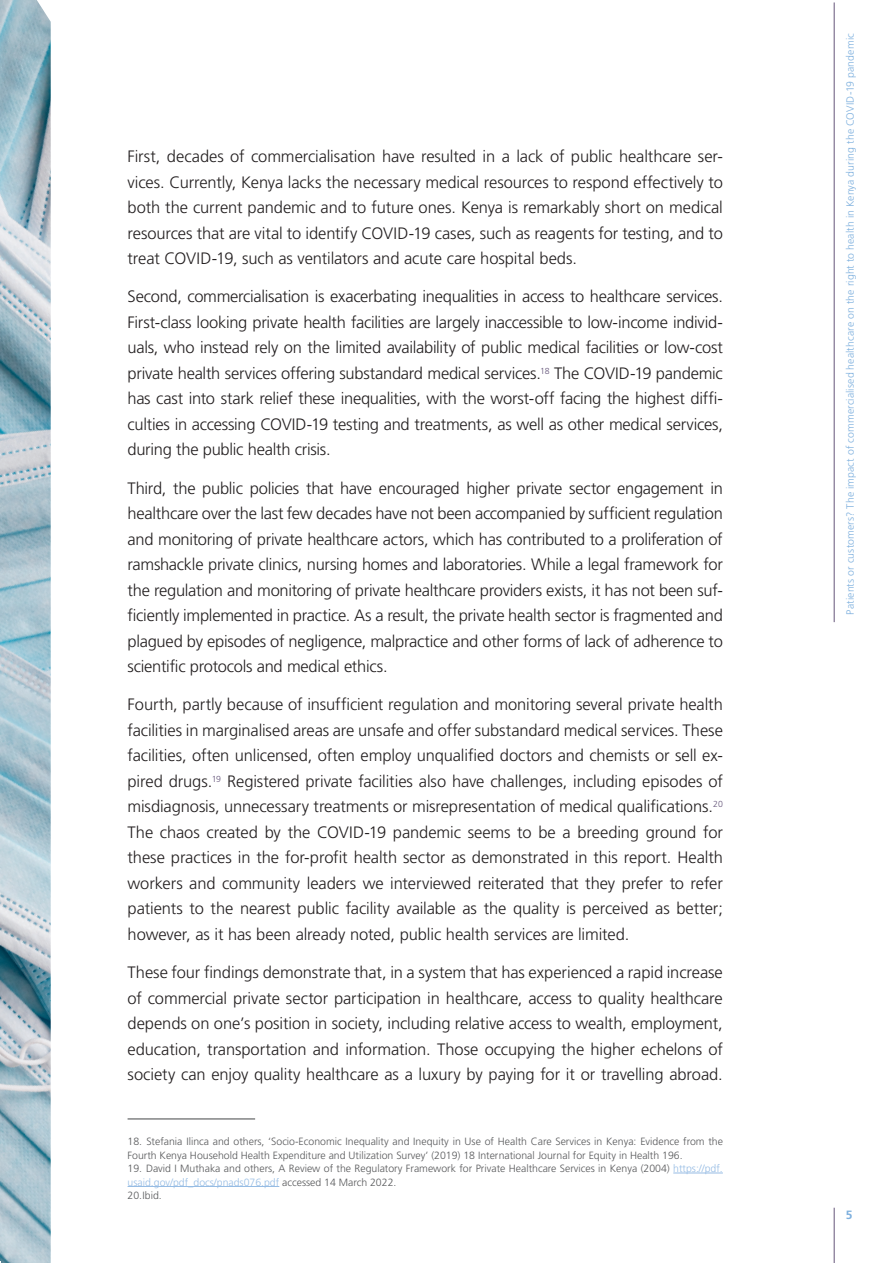
<style>
.page{position:relative;width:893px;height:1263px;background:#fff}
.page>*{position:absolute;margin:0;border:0;box-sizing:border-box;transform-origin:0 0}
.Parrafo-Base{font:16.5px/25.5px "Frutiger LT 45 Lt";letter-spacing:-.01em;color:#231f20;text-align:justify}
.t1{font:700 12px "Frutiger LT Std";color:#7eb0de}
.A_NOTA_PIE{font:10.5px/13.5px "Frutiger LT 45 Lt";color:#58595b}
.t2{font:300 10.5px "Frutiger LT Std";letter-spacing:.01em;color:#7eb0de}
.s1{color:#96bce4}
</style>
<div class="page">
<hr style="left:834px;top:1208px;width:1px;height:55px;background:#65557a">
<img style="left:0;top:0;width:51px;height:1263px">
<hr style="left:834px;top:2px;width:1px;height:620px;background:#65557a">
<hr style="left:128px;top:1118px;width:127px;height:1px;background:#58595b">
<hr style="left:673px;top:1173px;width:50px;height:1px;background:#96bce4">
<hr style="left:128px;top:1186px;width:151px;height:1px;background:#96bce4">
<p class="Parrafo-Base" style="left:128px;top:144px;width:597px">First, decades of commercialisation have resulted in a lack of public healthcare ser&shy;vices. Currently, Kenya lacks the necessary medical resources to respond effectively to both the current pandemic and to future ones. Kenya is remarkably short on medical resources that are vital to identify COVID-19 cases, such as reagents for testing, and to treat COVID-19, such as ventilators and acute care hospital beds.</p>
<p class="Parrafo-Base" style="left:128px;top:284px;width:597px">Second, commercialisation is exacerbating inequalities in access to healthcare services.<br>First-class looking private health facilities are largely inaccessible to low-income individ&shy;uals, who instead rely on the limited availability of public medical facilities or low-cost private health services offering substandard medical services.<sup>18</sup> The COVID-19 pandemic has cast into stark relief these inequalities, with the worst-off facing the highest diffi&shy;culties in accessing COVID-19 testing and treatments, as well as other medical services, during the public health crisis.</p>
<p class="Parrafo-Base" style="left:128px;top:475px;width:597px">Third, the public policies that have encouraged higher private sector engagement in healthcare over the last few decades have not been accompanied by sufficient regulation and monitoring of private healthcare actors, which has contributed to a proliferation of ramshackle private clinics, nursing homes and laboratories. While a legal framework for the regulation and monitoring of private healthcare providers exists, it has not been suf&shy;ficiently implemented in practice. As a result, the private health sector is fragmented and plagued by episodes of negligence, malpractice and other forms of lack of adherence to scientific protocols and medical ethics.</p>
<p class="Parrafo-Base" style="left:128px;top:692px;width:597px">Fourth, partly because of insufficient regulation and monitoring several private health facilities in marginalised areas are unsafe and offer substandard medical services. These facilities, often unlicensed, often employ unqualified doctors and chemists or sell ex&shy;pired drugs.<sup>19</sup> Registered private facilities also have challenges, including episodes of misdiagnosis, unnecessary treatments or misrepresentation of medical qualifications.<sup>20<br></sup>The chaos created by the COVID-19 pandemic seems to be a breeding ground for these practices in the for-profit health sector as demonstrated in this report. Health workers and community leaders we interviewed reiterated that they prefer to refer patients to the nearest public facility available as the quality is perceived as better; however, as it has been already noted, public health services are limited.</p>
<p class="Parrafo-Base" style="left:128px;top:960px;width:597px">These four findings demonstrate that, in a system that has experienced a rapid increase of commercial private sector participation in healthcare, access to quality healthcare depends on one’s position in society, including relative access to wealth, employment, education, transportation and information. Those occupying the higher echelons of society can enjoy quality healthcare as a luxury by paying for it or travelling abroad.</p>
<p class="A_NOTA_PIE" style="left:128px;top:1135px;width:597px">18. Stefania Ilinca and others, ‘Socio-Economic Inequality and Inequity in Use of Health Care Services in Kenya: Evidence from the<br>Fourth Kenya Household Health Expenditure and Utilization Survey’ (2019) 18 International Journal for Equity in Health 196.</p>
<p class="A_NOTA_PIE" style="left:128px;top:1162px;width:597px">19. David I Muthaka and others, A Review of the Regulatory Framework for Private Healthcare Services in Kenya (2004) <span class="s1">https://pdf. usaid.gov/pdf_docs/pnads076.pdf</span> accessed 14 March 2022.</p>
<p class="A_NOTA_PIE" style="left:128px;top:1189px;width:36px">20.Ibid.</p>
<p class="t2" style="left:844px;top:615px;width:583px;rotate:-90deg">Patients or customers? The impact of commercialised healthcare on the right to health in Kenya during the COVID-19 pandemic</p>
<p class="t1" style="left:846px;top:1208px;width:8px">5</p>
</div>
